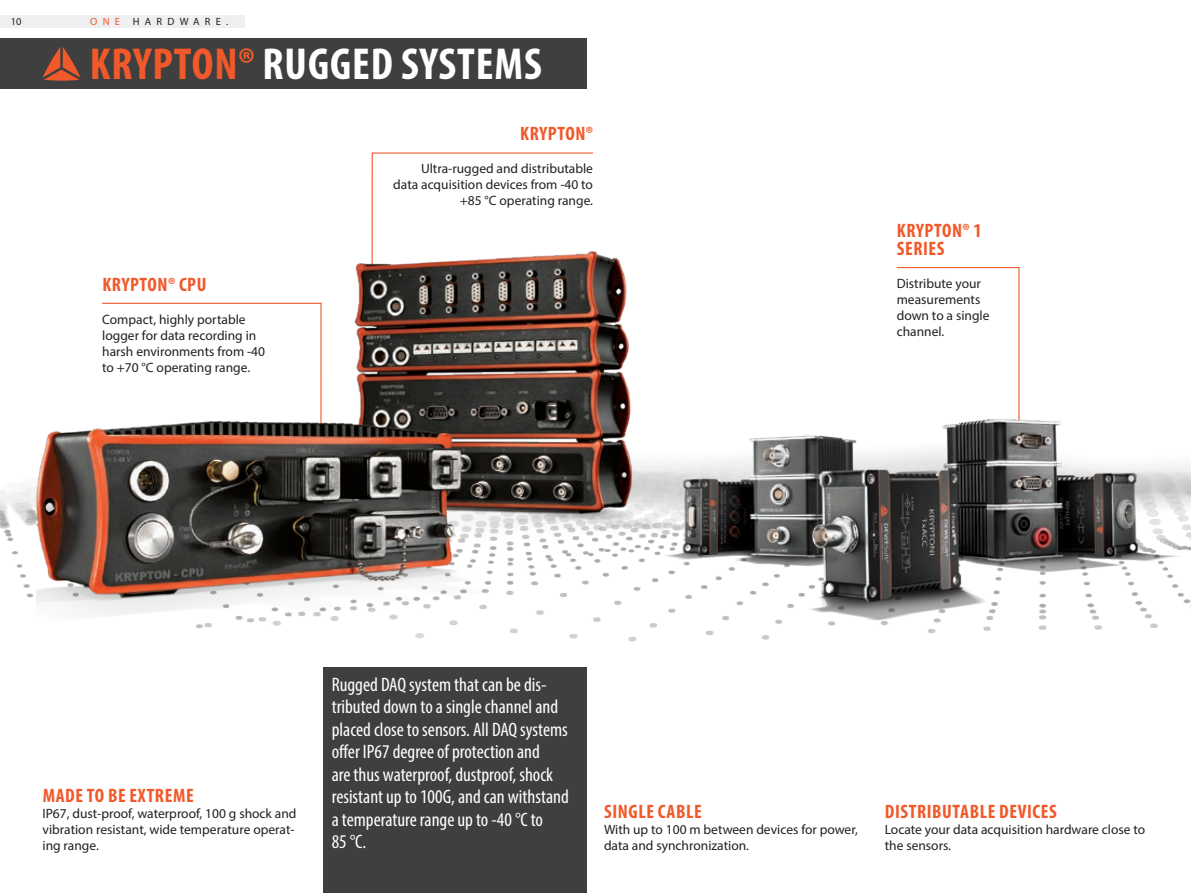
<style>
.page{position:relative;width:1191px;height:893px;background:#fff}
.page>*{position:absolute;margin:0;border:0;box-sizing:border-box;transform-origin:0 0}
.t1{font:700 condensed 45px "Myriad Pro";letter-spacing:.02em;color:#fff}
.t2{font:condensed 19.5px/22.5px "Myriad Pro";color:#fff}
.t3{font:700 condensed 19.5px/18px "Myriad Pro";letter-spacing:.03em;color:#f1592a}
.t4{font:13.5px/16.2px "Myriad Pro";color:#231f20}
.t5{font:10.5px "Myriad Pro";letter-spacing:.5em;color:#231f20}
.s1{color:#f1592a}
</style>
<div class="page">
<div style="left:0;top:15px;width:244px;height:13px;background:#edeff0"></div>
<svg style="left:896px;top:267px;width:124px;height:107px"></svg>
<svg style="left:371px;top:152px;width:223px;height:61px"></svg>
<svg style="left:102px;top:302px;width:172px;height:2px"></svg>
<img style="left:0;top:484px;width:622px;height:155px">
<div style="left:0;top:38px;width:587px;height:51px;background:#3f3f3f"></div>
<svg style="left:43px;top:47px;width:38px;height:34px"></svg>
<div style="left:323px;top:668px;width:264px;height:225px;background:#3f3f3f"></div>
<img style="left:274px;top:213px;width:355px;height:360px">
<img style="left:37px;top:332px;width:503px;height:336px">
<img style="left:625px;top:374px;width:566px;height:268px">
<p class="t5" style="left:11px;top:15px;width:12px">10</p>
<p class="t5" style="left:90px;top:15px;width:140px"><span class="s1">ONE</span> HARDWARE.</p>
<h1 class="t1" style="left:90px;top:36px;width:453px"><span class="s1">KRYPTON®</span> RUGGED SYSTEMS</h1>
<h2 class="t3" style="left:102px;top:275px;width:106px">KRYPTON® CPU</h2>
<p class="t4" style="left:102px;top:311px;width:164px">Compact, highly portable logger for data recording in harsh environments from -40 to +70 °C operating range.</p>
<h2 class="t3" style="left:520px;top:124px;width:74px">KRYPTON®</h2>
<p class="t4" style="left:393px;top:160px;width:201px;text-align:right">Ultra-rugged and distributable data acquisition devices from -40 to +85 °C operating range.</p>
<h2 class="t3" style="left:897px;top:221px;width:86px">KRYPTON® 1<br>SERIES</h2>
<p class="t4" style="left:896px;top:275px;width:94px">Distribute your measurements down to a single channel.</p>
<p class="t2" style="left:332px;top:673px;width:238px">Rugged DAQ system that can be dis&shy;tributed down to a single channel and placed close to sensors. All DAQ systems offer IP67 degree of protection and<br>are thus waterproof, dustproof, shock resistant up to 100G, and can withstand a temperature range up to -40 °C to<br>85 °C.</p>
<h2 class="t3" style="left:43px;top:786px;width:152px">MADE TO BE EXTREME</h2>
<p class="t4" style="left:43px;top:805px;width:255px">IP67, dust-proof, waterproof, 100 g shock and vibration resistant, wide temperature operat&shy;ing range.</p>
<h2 class="t3" style="left:604px;top:802px;width:99px">SINGLE CABLE</h2>
<p class="t4" style="left:604px;top:821px;width:255px">With up to 100 m between devices for power, data and synchronization.</p>
<h2 class="t3" style="left:885px;top:802px;width:173px">DISTRIBUTABLE DEVICES</h2>
<p class="t4" style="left:884px;top:821px;width:262px">Locate your data acquisition hardware close to the sensors.</p>
</div>
